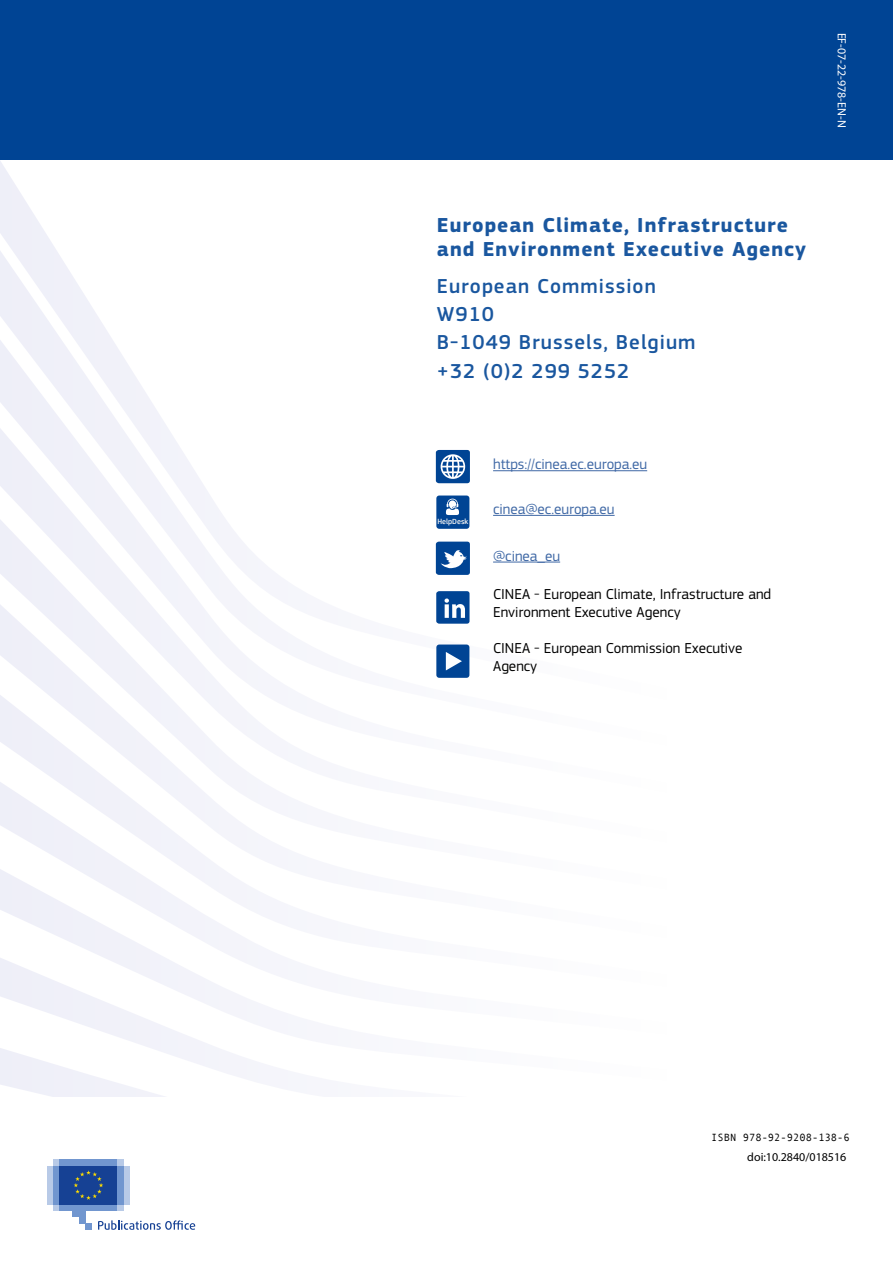
<style>
.page{position:relative;width:893px;height:1263px;background:#fff}
.page>*{position:absolute;margin:0;border:0;box-sizing:border-box;transform-origin:0 0}
.t1{font:700 21px/24px "EC Square Sans Pro";letter-spacing:.05em;color:#1a579f}
.t2{font:500 21px "EC Square Sans Pro";letter-spacing:.05em;color:#1a579f}
.t3{font:15px/18px "EC Square Sans Pro";color:#000}
.t4{font:15px "EC Square Sans Pro";color:#3f68a5}
.t5{font:12px "Myriad Pro";color:#000}
.t6{font:12px "Myriad Pro";color:#fff}
.t7{font:10.5px "Andale Mono";color:#000}
.t8{font:500 7.8px "EC Square Sans Pro";color:#f2f2f2}
</style>
<div class="page">
<div style="left:0;top:0;width:893px;height:160px;background:#004494"></div>
<svg style="left:30px;top:842px;width:230px;height:10px;fill:#f4f5fa"></svg>
<svg style="left:0;top:852px;width:260px;height:92px"></svg>
<svg style="left:0;top:944px;width:260px;height:94px"></svg>
<svg style="left:0;top:1038px;width:260px;height:58px"></svg>
<svg style="left:0;top:205px;width:86px;height:93px;fill:#f0f0f9"></svg>
<svg style="left:0;top:298px;width:144px;height:93px;fill:#f1f1f9"></svg>
<svg style="left:0;top:391px;width:648px;height:451px"></svg>
<div style="left:436px;top:450px;width:34px;height:33px;background:#004494;border-radius:3px"></div>
<svg style="left:441px;top:454px;width:24px;height:25px"></svg>
<div style="left:436px;top:542px;width:34px;height:33px;background:#004494;border-radius:3px"></div>
<svg style="left:441px;top:550px;width:26px;height:18px"></svg>
<div style="left:436px;top:591px;width:34px;height:33px;background:#004494;border-radius:3px"></div>
<svg style="left:444px;top:598px;width:21px;height:20px"></svg>
<svg style="left:436px;top:644px;width:33px;height:34px"></svg>
<svg style="left:436px;top:495px;width:33px;height:34px"></svg>
<hr style="left:493px;top:470px;width:154px;height:1px;background:#3f68a5">
<hr style="left:493px;top:515px;width:122px;height:1px;background:#3f68a5">
<hr style="left:493px;top:562px;width:67px;height:1px;background:#3f68a5">
<svg style="left:53px;top:1204px;width:70px;height:6px"></svg>
<svg style="left:53px;top:1159px;width:70px;height:7px"></svg>
<div style="left:60px;top:1159px;width:57px;height:7px;background:#7196cf"></div>
<div style="left:60px;top:1204px;width:57px;height:6px;background:#7196cf"></div>
<div style="left:117px;top:1166px;width:6px;height:38px;background:#7196cf"></div>
<div style="left:123px;top:1166px;width:7px;height:38px;background:#b8cae7"></div>
<div style="left:53px;top:1166px;width:7px;height:38px;background:#7196cf"></div>
<div style="left:47px;top:1166px;width:6px;height:38px;background:#b8cae7"></div>
<div style="left:73px;top:1204px;width:12px;height:13px;background:#7196cf"></div>
<div style="left:79px;top:1204px;width:6px;height:19px;background:#7196cf"></div>
<div style="left:85px;top:1223px;width:7px;height:7px;background:#7196cf"></div>
<div style="left:60px;top:1166px;width:57px;height:38px;background:#164194"></div>
<svg style="left:74px;top:1170px;width:29px;height:30px"></svg>
<svg style="left:98px;top:1220px;width:97px;height:10px"></svg>
<p class="t6" style="left:849px;top:33px;width:96px;rotate:90deg">EF-07-22-978-EN-N</p>
<p class="t1" style="left:437px;top:214px;width:371px">European Climate, Infrastructure and Environment Executive Agency</p>
<p class="t2" style="left:437px;top:274px;width:220px">European Commission</p>
<p class="t2" style="left:437px;top:302px;width:58px">W910</p>
<p class="t2" style="left:437px;top:330px;width:260px">B-1049 Brussels, Belgium</p>
<p class="t2" style="left:437px;top:358px;width:194px">+32 (0)2 299 5252</p>
<p class="t8" style="left:437px;top:517px;width:33px">HelpDesk</p>
<p class="t4" style="left:493px;top:455px;width:156px">https://cinea.ec.europa.eu</p>
<p class="t4" style="left:493px;top:500px;width:123px">cinea@ec.europa.eu</p>
<p class="t4" style="left:493px;top:547px;width:69px">@cinea_eu</p>
<p class="t3" style="left:493px;top:586px;width:280px">CINEA - European Climate, Infrastructure and<br>Environment Executive Agency</p>
<p class="t3" style="left:493px;top:639px;width:251px">CINEA - European Commission Executive<br>Agency</p>
<p class="t7" style="left:711px;top:1130px;width:140px">ISBN 978-92-9208-138-6</p>
<p class="t5" style="left:747px;top:1150px;width:101px">doi:10.2840/018516</p>
</div>
